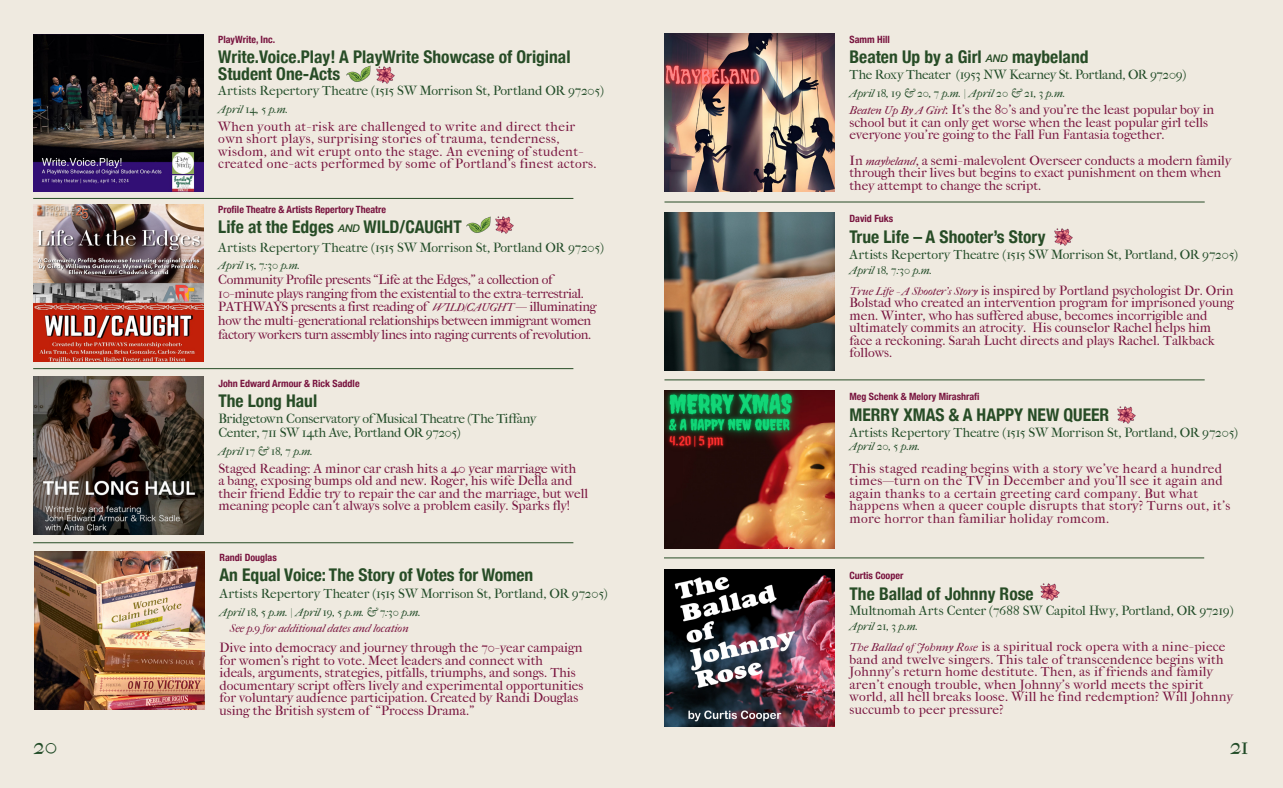
<style>
.page{position:relative;width:1283px;height:788px;background:#fff}
.page>*{position:absolute;margin:0;border:0;box-sizing:border-box;transform-origin:0 0}
.t1{font:20px "IM FELL French Canon Roman";color:#224c28}
.t2{font:700 condensed 17.5px/17.5px "Helvetica Neue";color:#274c26}
.t3{font:11.25px/12.5px "IM FELL French Canon Roman";color:#78133e}
.t4{font:11.25px/12.5px "IM FELL French Canon Roman";letter-spacing:.03em;color:#78133e}
.t5{font:11.25px "IM FELL French Canon Roman";letter-spacing:-.01em;color:#224c28}
.t6{font:11.25px/12.5px "IM FELL French Canon Roman";letter-spacing:.02em;color:#78133e}
.t7{font:11.25px/13.5px "IM FELL French Canon Roman";letter-spacing:-.03em;color:#78133e}
.t8{font:11.25px "IM FELL French Canon Italic";color:#224c28}
.t9{font:11.25px/13.5px "IM FELL French Canon Roman";letter-spacing:-.03em;color:#224c28}
.t10{font:11.25px "IM FELL French Canon Italic";color:#79133e}
.t11{font:700 condensed 10px "Helvetica Neue";color:#78133e}
.s1{font-weight:500;font-style:italic;font-stretch:normal;font-size:10.5px}
.s2{font-family:"IM FELL French Canon Italic"}
</style>
<div class="page">
<div style="left:0;top:0;width:1282px;height:788px;background:#efeae0"></div>
<hr style="left:33px;top:368px;width:540px;height:1px;background:#274c26">
<hr style="left:33px;top:198px;width:540px;height:1px;background:#274c26">
<img style="left:33px;top:34px;width:170px;height:158px">
<img style="left:34px;top:551px;width:170px;height:158px">
<img style="left:33px;top:376px;width:170px;height:158px">
<hr style="left:33px;top:542px;width:540px;height:1px;background:#274c26">
<img style="left:376px;top:66px;width:18px;height:17px">
<img style="left:346px;top:65px;width:25px;height:17px">
<img style="left:33px;top:204px;width:170px;height:158px">
<img style="left:495px;top:216px;width:18px;height:17px">
<img style="left:466px;top:216px;width:25px;height:17px">
<img style="left:664px;top:390px;width:170px;height:158px">
<hr style="left:664px;top:557px;width:540px;height:1px;background:#274c26">
<hr style="left:664px;top:379px;width:540px;height:1px;background:#274c26">
<img style="left:664px;top:212px;width:170px;height:158px">
<img style="left:664px;top:34px;width:170px;height:157px">
<hr style="left:664px;top:202px;width:540px;height:1px;background:#274c26">
<img style="left:664px;top:569px;width:170px;height:157px">
<img style="left:1054px;top:228px;width:18px;height:17px">
<img style="left:1117px;top:406px;width:18px;height:17px">
<img style="left:1040px;top:584px;width:19px;height:16px">
<p class="t1" style="left:33px;top:733px;width:26px">20</p>
<p class="t11" style="left:218px;top:31px;width:58px">PlayWrite, Inc.</p>
<p class="t2" style="left:218px;top:47px;width:354px">Write.Voice.Play! A PlayWrite Showcase of Original<br>Student One-Acts</p>
<p class="t5" style="left:218px;top:83px;width:387px">Artists Repertory Theatre (1515 SW Morrison St, Portland OR 97205)</p>
<p class="t8" style="left:218px;top:102px;width:71px">April 14, 5 p.m.</p>
<p class="t4" style="left:218px;top:120px;width:380px">When youth at-risk are challenged to write and direct their own short plays, surprising stories of trauma, tenderness, wisdom, and wit erupt onto the stage. An evening of student&shy;created one-acts performed by some of Portland’s finest actors.</p>
<p class="t11" style="left:218px;top:201px;width:169px">Profile Theatre &amp; Artists Repertory Theatre</p>
<p class="t2" style="left:218px;top:217px;width:245px">Life at the Edges <span class="s1">AND</span> WILD/CAUGHT</p>
<p class="t5" style="left:218px;top:241px;width:387px">Artists Repertory Theatre (1515 SW Morrison St, Portland OR 97205)</p>
<p class="t8" style="left:218px;top:259px;width:83px">April 15, 7:30 p.m.</p>
<p class="t7" style="left:218px;top:273px;width:380px">Community Profile presents “Life at the Edges,” a collection of 10-minute plays ranging from the existential to the extra-terrestrial.<br>PATHWAYS presents a first reading of <span class="s2">WILD/CAUGHT</span> — illuminating how the multi-generational relationships between immigrant women factory workers turn assembly lines into raging currents of revolution.</p>
<p class="t11" style="left:218px;top:375px;width:143px">John Edward Armour &amp; Rick Saddle</p>
<p class="t2" style="left:218px;top:391px;width:100px">The Long Haul</p>
<p class="t9" style="left:218px;top:412px;width:319px">Bridgetown Conservatory of Musical Theatre (The Tiffany<br>Center, 711 SW 14th Ave, Portland OR 97205)</p>
<p class="t8" style="left:218px;top:445px;width:96px">April 17 &amp; 18, 7 p.m.</p>
<p class="t3" style="left:218px;top:462px;width:371px">Staged Reading: A minor car crash hits a 40 year marriage with<br>a bang, exposing bumps old and new. Roger, his wife Della and their friend Eddie try to repair the car and the marriage, but well meaning people can’t always solve a problem easily. Sparks fly!</p>
<p class="t11" style="left:219px;top:549px;width:59px">Randi Douglas</p>
<p class="t2" style="left:219px;top:564px;width:315px">An Equal Voice: The Story of Votes for Women</p>
<p class="t5" style="left:219px;top:586px;width:390px">Artists Repertory Theater (1515 SW Morrison St, Portland, OR 97205)</p>
<p class="t8" style="left:219px;top:606px;width:203px">April 18, 5 p.m. | April 19, 5 p.m. &amp; 7:30 p.m.</p>
<p class="t3" style="left:219px;top:641px;width:365px">Dive into democracy and journey through the 70-year campaign for women’s right to vote. Meet leaders and connect with<br>ideals, arguments, strategies, pitfalls, triumphs, and songs. This documentary script offers lively and experimental opportunities for voluntary audience participation. Created by Randi Douglas using the British system of “Process Drama.”</p>
<p class="t10" style="left:230px;top:621px;width:180px">See p.9 for additional dates and location</p>
<p class="t11" style="left:849px;top:31px;width:42px">Samm Hill</p>
<p class="t2" style="left:849px;top:47px;width:240px">Beaten Up by a Girl <span class="s1">AND</span> maybeland</p>
<p class="t9" style="left:849px;top:68px;width:338px">The Roxy Theater (1953 NW Kearney St. Portland, OR 97209)</p>
<p class="t8" style="left:849px;top:87px;width:217px">April 18, 19 &amp; 20, 7 p.m. | April 20 &amp; 21, 3 p.m.</p>
<p class="t3" style="left:849px;top:104px;width:366px"><span class="s2">Beaten Up By A Girl</span>: It’s the 80’s and you’re the least popular boy in school but it can only get worse when the least popular girl tells everyone you’re going to the Fall Fun Fantasia together.</p>
<p class="t3" style="left:849px;top:154px;width:383px">In <span class="s2">maybeland</span>, a semi-malevolent Overseer conducts a modern family through their lives but begins to exact punishment on them when they attempt to change the script.</p>
<p class="t11" style="left:849px;top:210px;width:45px">David Fuks</p>
<p class="t2" style="left:849px;top:227px;width:197px">True Life – A Shooter’s Story</p>
<p class="t5" style="left:849px;top:247px;width:390px">Artists Repertory Theatre (1515 SW Morrison St, Portland, OR 97205)</p>
<p class="t8" style="left:849px;top:263px;width:84px">April 18, 7:30 p.m.</p>
<p class="t3" style="left:849px;top:284px;width:385px"><span class="s2">True Life - A Shooter’s Story</span> is inspired by Portland psychologist Dr. Orin Bolstad who created an intervention program for imprisoned young men. Winter, who has suffered abuse, becomes incorrigible and ultimately commits an atrocity. His counselor Rachel helps him face a reckoning. Sarah Lucht directs and plays Rachel. Talkback follows.</p>
<p class="t11" style="left:849px;top:388px;width:132px">Meg Schenk &amp; Melory Mirashrafi</p>
<p class="t8" style="left:849px;top:439px;width:72px">April 20, 5 p.m.</p>
<p class="t4" style="left:849px;top:462px;width:382px">This staged reading begins with a story we’ve heard a hundred times—turn on the TV in December and you’ll see it again and again thanks to a certain greeting card company. But what happens when a queer couple disrupts that story? Turns out, it’s more horror than familiar holiday romcom.</p>
<p class="t2" style="left:849px;top:405px;width:261px">MERRY XMAS &amp; A HAPPY NEW QUEER</p>
<p class="t5" style="left:849px;top:425px;width:390px">Artists Repertory Theatre (1515 SW Morrison St, Portland, OR 97205)</p>
<p class="t11" style="left:849px;top:567px;width:55px">Curtis Cooper</p>
<p class="t2" style="left:849px;top:583px;width:186px">The Ballad of Johnny Rose</p>
<p class="t5" style="left:849px;top:603px;width:385px">Multnomah Arts Center (7688 SW Capitol Hwy, Portland, OR 97219)</p>
<p class="t8" style="left:849px;top:620px;width:70px">April 21, 3 p.m.</p>
<p class="t6" style="left:849px;top:640px;width:385px"><span class="s2">The Ballad of Johnny Rose</span> is a spiritual rock opera with a nine-piece band and twelve singers. This tale of transcendence begins with Johnny’s return home destitute. Then, as if friends and family aren’t enough trouble, when Johnny’s world meets the spirit world, all hell breaks loose. Will he find redemption? Will Johnny succumb to peer pressure?</p>
<p class="t1" style="left:1229px;top:733px;width:21px">21</p>
</div>
